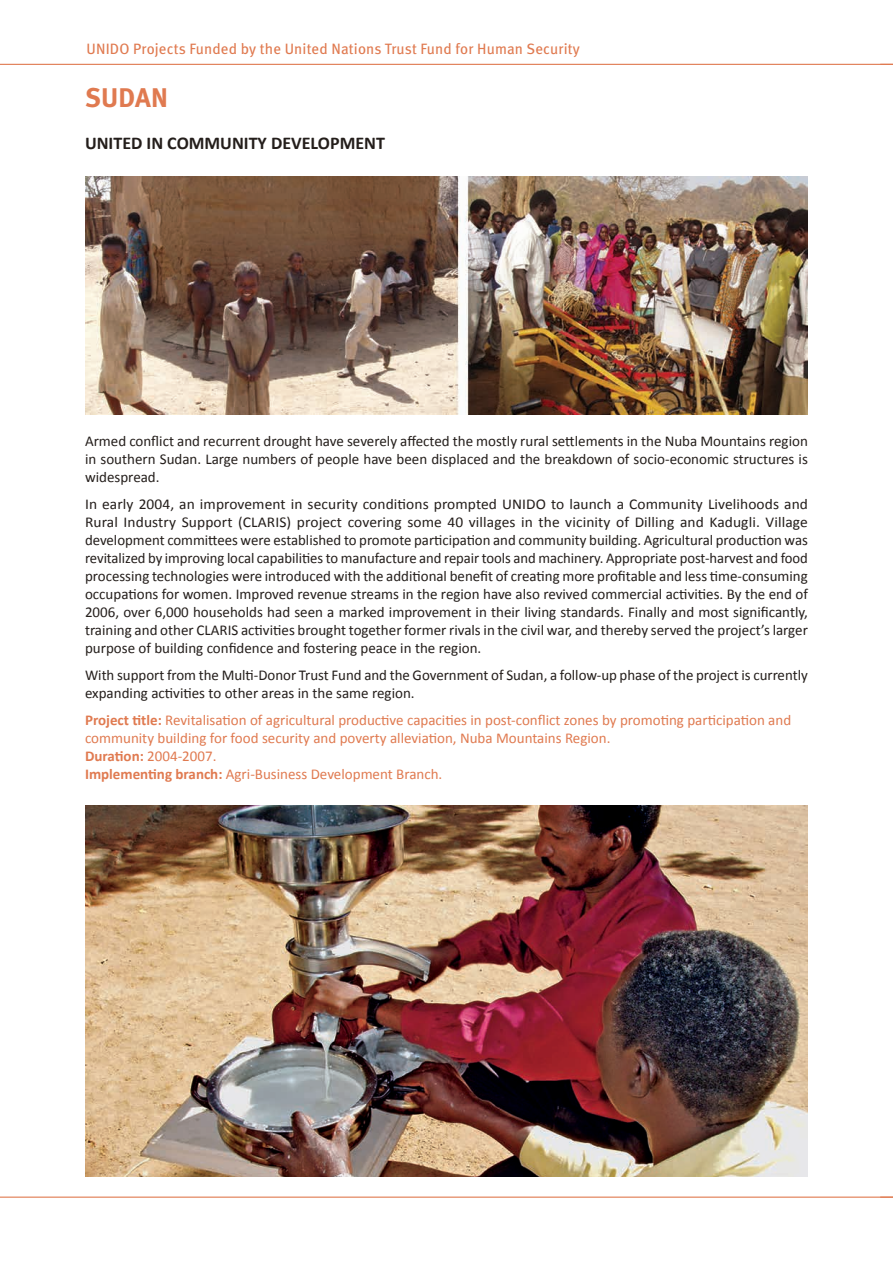
<style>
.page{position:relative;width:893px;height:1263px;background:#fff}
.page>*{position:absolute;margin:0;border:0;box-sizing:border-box;transform-origin:0 0}
.t1{font:700 27px "Meta";letter-spacing:.01em;color:#e07a50}
.t2{font:700 18px "Calibri";color:#241e1b}
.t3{font:15px/18px "Calibri";color:#241e1b;text-align:justify}
.t4{font:15px/18px "Calibri";color:#e07a50}
.t5{font:15px "Meta";letter-spacing:.01em;color:#e07a50}
.s1{font-weight:700}
</style>
<div class="page">
<hr style="left:0;top:1196px;width:893px;height:2px;background:#e07a50">
<svg style="left:880px;top:1196px;width:13px;height:2px"></svg>
<hr style="left:0;top:64px;width:893px;height:1px;background:#e07a50">
<img style="left:85px;top:176px;width:723px;height:238px">
<img style="left:85px;top:806px;width:723px;height:371px">
<p class="t5" style="left:87px;top:40px;width:495px">UNIDO Projects Funded by the United Nations Trust Fund for Human Security</p>
<h1 class="t1" style="left:85px;top:81px;width:84px">SUDAN</h1>
<p class="t2" style="left:85px;top:132px;width:301px">UNITED IN COMMUNITY DEVELOPMENT</p>
<p class="t3" style="left:85px;top:432px;width:724px">Armed conflict and recurrent drought have severely affected the mostly rural settlements in the Nuba Mountains region in southern Sudan. Large numbers of people have been displaced and the breakdown of socio-economic structures is widespread.</p>
<p class="t3" style="left:85px;top:495px;width:724px">In early 2004, an improvement in security conditions prompted UNIDO to launch a Community Livelihoods and Rural Industry Support (CLARIS) project covering some 40 villages in the vicinity of Dilling and Kadugli. Village development committees were established to promote participation and community building. Agricultural production was revitalized by improving local capabilities to manufacture and repair tools and machinery. Appropriate post-harvest and food processing technologies were introduced with the additional benefit of creating more profitable and less time-consuming occupations for women. Improved revenue streams in the region have also revived commercial activities. By the end of 2006, over 6,000 households had seen a marked improvement in their living standards. Finally and most significantly, training and other CLARIS activities brought together former rivals in the civil war, and thereby served the project’s larger purpose of building confidence and fostering peace in the region.</p>
<p class="t3" style="left:85px;top:666px;width:724px">With support from the Multi-Donor Trust Fund and the Government of Sudan, a follow-up phase of the project is currently expanding activities to other areas in the same region.</p>
<p class="t4" style="left:85px;top:711px;width:708px"><span class="s1">Project title:</span> Revitalisation of agricultural productive capacities in post-conflict zones by promoting participation and community building for food security and poverty alleviation, Nuba Mountains Region.<br><span class="s1">Duration:</span> 2004-2007.<br><span class="s1">Implementing branch:</span> Agri-Business Development Branch.</p>
</div>
